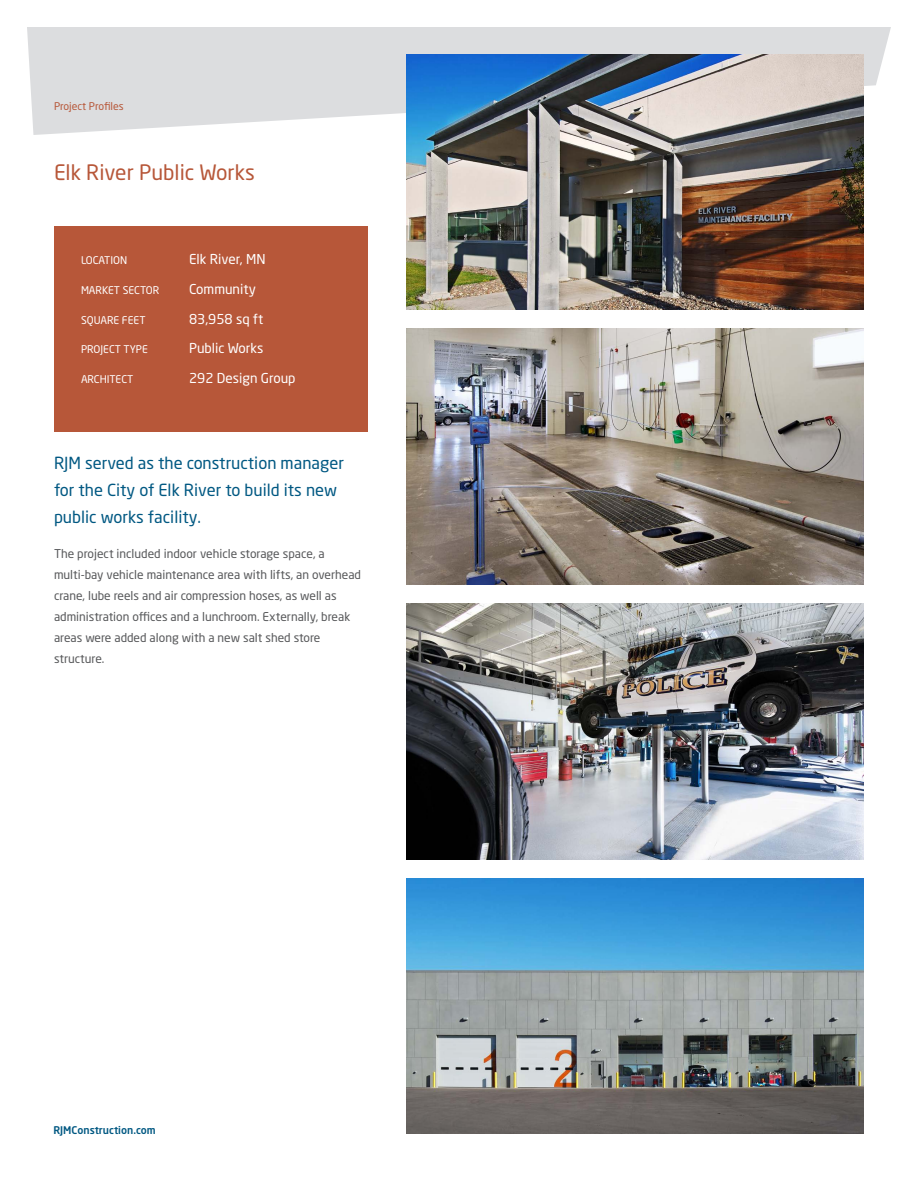
<style>
.page{position:relative;width:918px;height:1188px;background:#fff}
.page>*{position:absolute;margin:0;border:0;box-sizing:border-box;transform-origin:0 0}
.Headline{font:21px "Neo Sans Std";color:#b75739}
.Featured_Copy{font:16.5px/27px "Neo Sans Std";color:#005882}
.Details{font:13.5px "Neo Sans Std";color:#fff}
.Body_Copy_1{font:12px/21px "Neo Sans Std";color:#57585a}
.Details-2{font:10.5px "Neo Sans Std";color:#fff}
.t1{font:500 10.5px "Neo Sans Std";color:#005882}
.t2{font:10.5px "Neo Sans Std";color:#b75739}
</style>
<div class="page">
<svg style="left:27px;top:27px;width:864px;height:108px;background:#dfe0e2"></svg>
<img style="left:406px;top:54px;width:458px;height:255px">
<img style="left:406px;top:329px;width:458px;height:255px">
<img style="left:406px;top:604px;width:458px;height:255px">
<img style="left:406px;top:879px;width:458px;height:255px">
<div style="left:54px;top:227px;width:314px;height:205px;background:#b75739"></div>
<p class="t2" style="left:54px;top:99px;width:71px">Project Profiles</p>
<p class="Headline" style="left:54px;top:160px;width:203px">Elk River Public Works</p>
<p class="Details-2" style="left:81px;top:254px;width:48px">LOCATION</p>
<p class="Details" style="left:189px;top:251px;width:78px">Elk River, MN</p>
<p class="Details-2" style="left:81px;top:283px;width:80px">MARKET SECTOR</p>
<p class="Details" style="left:189px;top:281px;width:68px">Community</p>
<p class="Details-2" style="left:81px;top:313px;width:66px">SQUARE FEET</p>
<p class="Details" style="left:189px;top:310px;width:76px">83,958 sq ft</p>
<p class="Details-2" style="left:81px;top:343px;width:68px">PROJECT TYPE</p>
<p class="Details" style="left:189px;top:340px;width:76px">Public Works</p>
<p class="Details-2" style="left:81px;top:373px;width:54px">ARCHITECT</p>
<p class="Details" style="left:189px;top:370px;width:108px">292 Design Group</p>
<p class="Featured_Copy" style="left:54px;top:449px;width:291px">RJM served as the construction manager for the City of Elk River to build its new public works facility.</p>
<p class="Body_Copy_1" style="left:54px;top:543px;width:309px">The project included indoor vehicle storage space, a multi-bay vehicle maintenance area with lifts, an overhead crane, lube reels and air compression hoses, as well as administration offices and a lunchroom. Externally, break areas were added along with a new salt shed store structure.</p>
<p class="t1" style="left:53px;top:1123px;width:104px">RJMConstruction.com</p>
</div>
